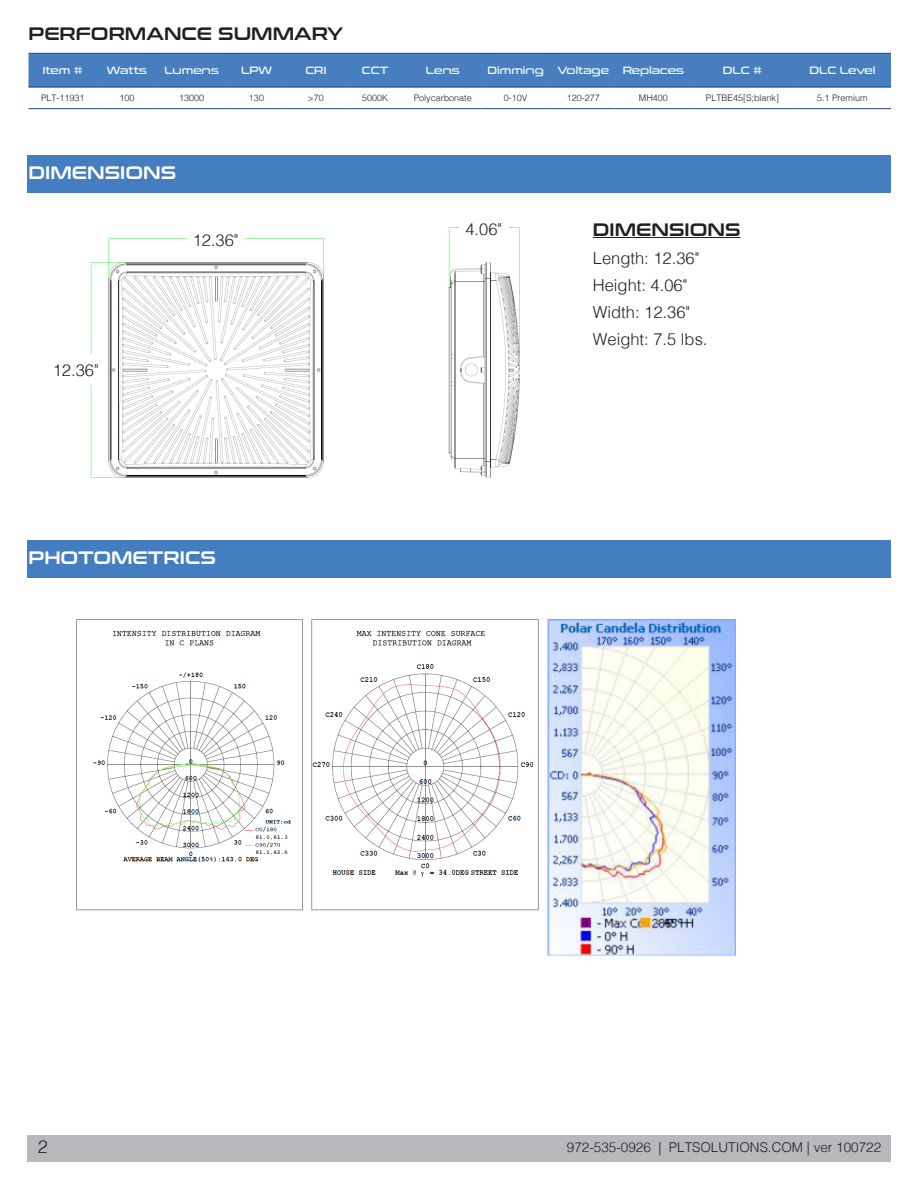
<style>
.page{position:relative;width:918px;height:1188px;background:#fff}
.page>*{position:absolute;margin:0;border:0;box-sizing:border-box;transform-origin:0 0}
.t1{font:18px "Conthrax Sb";color:#231f20}
.t2{font:18px "Conthrax Sb";color:#fff}
.t3{font:300 18px "Helvetica";color:#231f20}
.PLT_Body{font:300 16.5px "Helvetica";color:#231f20}
.t4{font:300 13.5px "Helvetica";color:#231f20}
.t5{font:10.5px "Conthrax Rg";color:#fff}
.Paragraph_Style_1{font:300 9px "Helvetica";color:#231f20}
</style>
<div class="page">
<div style="left:27px;top:1135px;width:864px;height:27px;background:#b8b9bc"></div>
<div style="left:27px;top:156px;width:864px;height:37px;background:#447dc0"></div>
<div style="left:27px;top:540px;width:864px;height:37px;background:#447dc0"></div>
<img style="left:90px;top:227px;width:430px;height:251px">
<hr style="left:593px;top:237px;width:147px;height:1px;background:#231f20">
<div style="left:187px;top:224px;width:58px;height:31px;background:#fff"></div>
<div style="left:47px;top:354px;width:58px;height:31px;background:#fff"></div>
<div style="left:459px;top:213px;width:50px;height:31px;background:#fff"></div>
<img style="left:76px;top:619px;width:463px;height:292px">
<img style="left:547px;top:618px;width:189px;height:338px">
<div style="left:28px;top:54px;width:863px;height:33px;background:#467ebf"></div>
<hr style="left:28px;top:108px;width:69px;height:1px;background:#253f8e">
<hr style="left:97px;top:108px;width:60px;height:1px;background:#253f8e">
<hr style="left:157px;top:108px;width:70px;height:1px;background:#253f8e">
<hr style="left:227px;top:108px;width:59px;height:1px;background:#253f8e">
<hr style="left:286px;top:108px;width:60px;height:1px;background:#253f8e">
<hr style="left:346px;top:108px;width:59px;height:1px;background:#253f8e">
<hr style="left:405px;top:108px;width:76px;height:1px;background:#253f8e">
<hr style="left:481px;top:108px;width:70px;height:1px;background:#253f8e">
<hr style="left:551px;top:108px;width:65px;height:1px;background:#253f8e">
<hr style="left:616px;top:108px;width:75px;height:1px;background:#253f8e">
<hr style="left:691px;top:108px;width:103px;height:1px;background:#253f8e">
<hr style="left:794px;top:108px;width:97px;height:1px;background:#253f8e">
<hr style="left:28px;top:53px;width:69px;height:1px;background:#253f8e">
<hr style="left:97px;top:53px;width:60px;height:1px;background:#253f8e">
<hr style="left:157px;top:53px;width:70px;height:1px;background:#253f8e">
<hr style="left:227px;top:53px;width:59px;height:1px;background:#253f8e">
<hr style="left:286px;top:53px;width:60px;height:1px;background:#253f8e">
<hr style="left:346px;top:53px;width:59px;height:1px;background:#253f8e">
<hr style="left:405px;top:53px;width:76px;height:1px;background:#253f8e">
<hr style="left:481px;top:53px;width:70px;height:1px;background:#253f8e">
<hr style="left:551px;top:53px;width:65px;height:1px;background:#253f8e">
<hr style="left:616px;top:53px;width:75px;height:1px;background:#253f8e">
<hr style="left:691px;top:53px;width:103px;height:1px;background:#253f8e">
<hr style="left:794px;top:53px;width:97px;height:1px;background:#253f8e">
<hr style="left:28px;top:87px;width:69px;height:1px;background:#253f8e">
<hr style="left:97px;top:87px;width:60px;height:1px;background:#253f8e">
<hr style="left:157px;top:87px;width:70px;height:1px;background:#253f8e">
<hr style="left:227px;top:87px;width:59px;height:1px;background:#253f8e">
<hr style="left:286px;top:87px;width:60px;height:1px;background:#253f8e">
<hr style="left:346px;top:87px;width:59px;height:1px;background:#253f8e">
<hr style="left:405px;top:87px;width:76px;height:1px;background:#253f8e">
<hr style="left:481px;top:87px;width:70px;height:1px;background:#253f8e">
<hr style="left:551px;top:87px;width:65px;height:1px;background:#253f8e">
<hr style="left:616px;top:87px;width:75px;height:1px;background:#253f8e">
<hr style="left:691px;top:87px;width:103px;height:1px;background:#253f8e">
<hr style="left:794px;top:87px;width:97px;height:1px;background:#253f8e">
<p class="t1" style="left:28px;top:20px;width:316px">PERFORMANCE SUMMARY</p>
<p class="t5" style="left:43px;top:62px;width:42px">Item #</p>
<p class="t5" style="left:107px;top:62px;width:42px">Watts</p>
<p class="t5" style="left:164px;top:62px;width:56px">Lumens</p>
<p class="t5" style="left:241px;top:62px;width:32px">LPW</p>
<p class="t5" style="left:305px;top:62px;width:23px">CRI</p>
<p class="t5" style="left:362px;top:62px;width:28px">CCT</p>
<p class="t5" style="left:426px;top:62px;width:35px">Lens</p>
<p class="t5" style="left:487px;top:62px;width:58px">Dimming</p>
<p class="t5" style="left:557px;top:62px;width:53px">Voltage</p>
<p class="t5" style="left:623px;top:62px;width:63px">Replaces</p>
<p class="t5" style="left:723px;top:62px;width:41px">DLC #</p>
<p class="t5" style="left:809px;top:62px;width:67px">DLC Level</p>
<p class="Paragraph_Style_1" style="left:41px;top:90px;width:45px">PLT-11931</p>
<p class="Paragraph_Style_1" style="left:119px;top:90px;width:17px">100</p>
<p class="Paragraph_Style_1" style="left:179px;top:90px;width:27px">13000</p>
<p class="Paragraph_Style_1" style="left:249px;top:90px;width:17px">130</p>
<p class="Paragraph_Style_1" style="left:308px;top:90px;width:17px">&gt;70</p>
<p class="Paragraph_Style_1" style="left:362px;top:90px;width:28px">5000K</p>
<p class="Paragraph_Style_1" style="left:414px;top:90px;width:60px">Polycarbonate</p>
<p class="Paragraph_Style_1" style="left:504px;top:90px;width:25px">0-10V</p>
<p class="Paragraph_Style_1" style="left:567px;top:90px;width:35px">120-277</p>
<p class="Paragraph_Style_1" style="left:639px;top:90px;width:31px">MH400</p>
<p class="Paragraph_Style_1" style="left:706px;top:90px;width:75px">PLTBE45[S;blank]</p>
<p class="Paragraph_Style_1" style="left:817px;top:90px;width:52px">5.1 Premium</p>
<p class="t2" style="left:28px;top:159px;width:149px">DIMENSIONS</p>
<p class="PLT_Body" style="left:193px;top:226px;width:47px">12.36"</p>
<p class="PLT_Body" style="left:53px;top:356px;width:47px">12.36"</p>
<p class="t2" style="left:28px;top:543px;width:189px">PHOTOMETRICS</p>
<p class="PLT_Body" style="left:465px;top:215px;width:38px">4.06"</p>
<p class="t1" style="left:593px;top:216px;width:149px">DIMENSIONS</p>
<p class="PLT_Body" style="left:593px;top:244px;width:108px">Length: 12.36"</p>
<p class="PLT_Body" style="left:593px;top:271px;width:96px">Height: 4.06"</p>
<p class="PLT_Body" style="left:593px;top:298px;width:99px">Width: 12.36"</p>
<p class="PLT_Body" style="left:593px;top:325px;width:116px">Weight: 7.5 lbs.</p>
<p class="t3" style="left:38px;top:1132px;width:12px">2</p>
<h3 class="t4" style="left:567px;top:1136px;width:316px">972-535-0926 | PLTSOLUTIONS.COM | ver 100722</h3>
</div>
